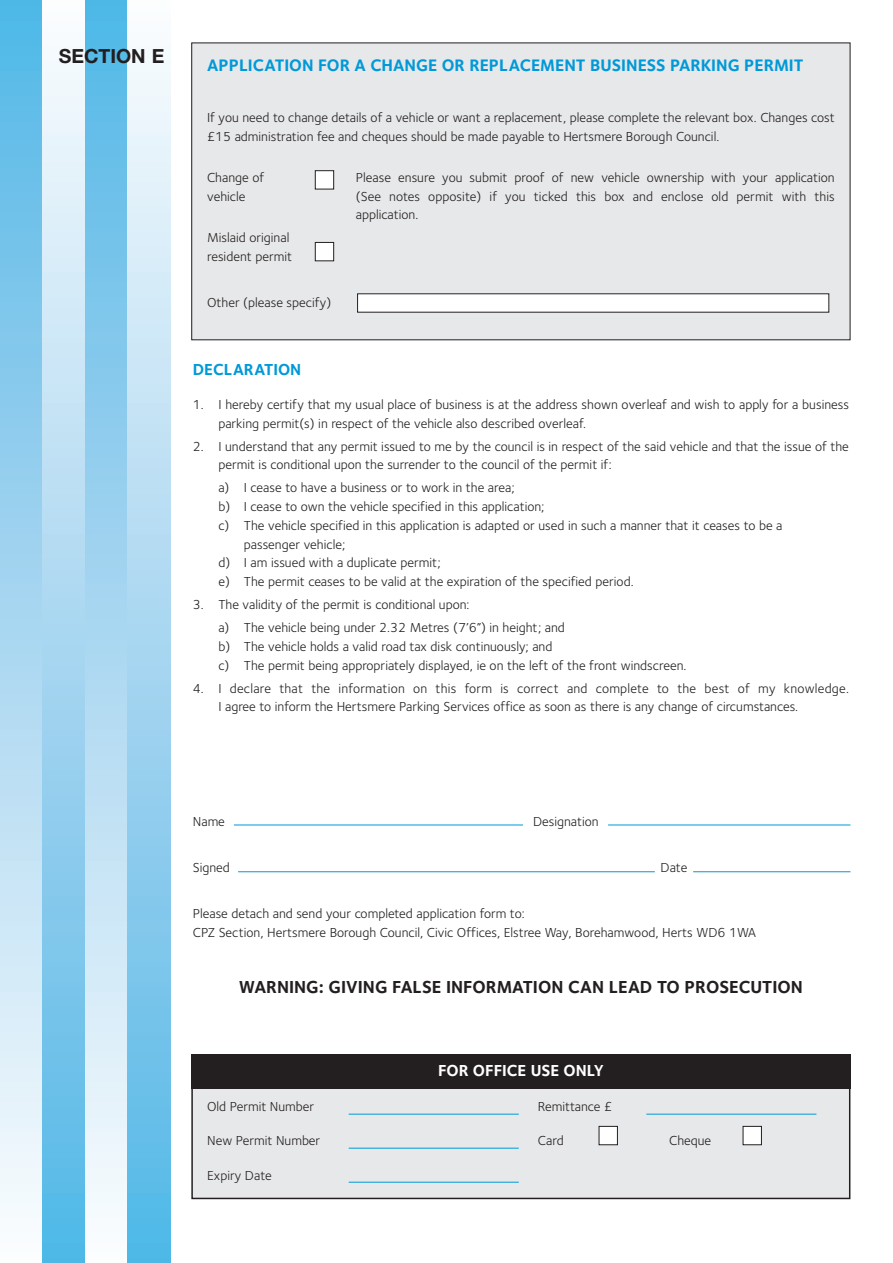
<style>
.page{position:relative;width:893px;height:1263px;background:#fff}
.page>*{position:absolute;margin:0;border:0;box-sizing:border-box;transform-origin:0 0}
.t1{font:700 19.5px "Helvetica Neue";color:#231f20}
.t2{font:700 18px "Foundry Sterling";color:#231f20}
.t3{font:700 17.25px "Foundry Sterling";color:#0099d8}
.t4{font:700 16.5px "Foundry Sterling";color:#fff}
.t5{font:700 16.5px "Foundry Sterling";color:#0099d8}
.t6{font:13.5px/18.8px "Foundry Sterling";color:#231f20}
</style>
<div class="page">
<div style="left:0;top:0;width:43px;height:1263px;background:linear-gradient(to bottom,#53b6e6,#fdfbfd)"></div>
<div style="left:43px;top:0;width:42px;height:1263px;background:linear-gradient(to bottom,#fdfbfd,#53b6e6)"></div>
<div style="left:85px;top:0;width:43px;height:1263px;background:linear-gradient(to bottom,#53b6e6,#fdfbfd)"></div>
<div style="left:128px;top:0;width:42px;height:1263px;background:linear-gradient(to bottom,#fdfbfd,#53b6e6)"></div>
<hr style="left:238px;top:871px;width:417px;height:1px;background:#0099d8">
<hr style="left:234px;top:825px;width:289px;height:1px;background:#0099d8">
<hr style="left:608px;top:825px;width:242px;height:1px;background:#0099d8">
<hr style="left:693px;top:871px;width:157px;height:1px;background:#0099d8">
<div style="left:192px;top:1055px;width:658px;height:143px;background:#e7e8e9"></div>
<div style="left:191px;top:1054px;width:659px;height:145px;border:2px solid #231f20"></div>
<div style="left:743px;top:1126px;width:18px;height:19px;background:#fff"></div>
<div style="left:743px;top:1126px;width:19px;height:19px;border:1px solid #231f20"></div>
<div style="left:599px;top:1126px;width:18px;height:19px;background:#fff"></div>
<div style="left:599px;top:1126px;width:19px;height:19px;border:1px solid #231f20"></div>
<div style="left:191px;top:1054px;width:659px;height:35px;background:#231f20"></div>
<hr style="left:349px;top:1114px;width:170px;height:1px;background:#0099d8">
<hr style="left:349px;top:1148px;width:170px;height:1px;background:#0099d8">
<hr style="left:349px;top:1182px;width:170px;height:1px;background:#0099d8">
<hr style="left:646px;top:1114px;width:170px;height:1px;background:#0099d8">
<div style="left:192px;top:43px;width:658px;height:297px;background:#e7e8e9"></div>
<div style="left:315px;top:242px;width:19px;height:19px;background:#fff"></div>
<div style="left:315px;top:242px;width:19px;height:19px;border:1px solid #231f20"></div>
<div style="left:315px;top:171px;width:19px;height:18px;background:#fff"></div>
<div style="left:315px;top:170px;width:19px;height:19px;border:1px solid #231f20"></div>
<div style="left:358px;top:294px;width:471px;height:18px;background:#fff"></div>
<h1 class="t1" style="left:59px;top:40px;width:107px">SECTION E</h1>
<p class="t3" style="left:207px;top:58px;width:598px">APPLICATION FOR A CHANGE OR REPLACEMENT BUSINESS PARKING PERMIT</p>
<p class="t6" style="left:207px;top:110px;width:629px">If you need to change details of a vehicle or want a replacement, please complete the relevant box. Changes cost £15 administration fee and cheques should be made payable to Hertsmere Borough Council.</p>
<p class="t6" style="left:207px;top:169px;width:59px">Change of</p>
<p class="t6" style="left:356px;top:169px;width:480px">Please ensure you submit proof of new vehicle ownership with your application</p>
<p class="t6" style="left:207px;top:188px;width:40px">vehicle</p>
<p class="t6" style="left:356px;top:188px;width:480px">(See notes opposite) if you ticked this box and enclose old permit with this application.</p>
<p class="t6" style="left:207px;top:230px;width:86px">Mislaid original resident permit</p>
<p class="t6" style="left:207px;top:294px;width:126px">Other (please specify)</p>
<p class="t5" style="left:193px;top:363px;width:110px">DECLARATION</p>
<p class="t6" style="left:218px;top:396px;width:632px;text-indent:-26px">1. I hereby certify that my usual place of business is at the address shown overleaf and wish to apply for a business parking permit(s) in respect of the vehicle also described overleaf.</p>
<p class="t6" style="left:218px;top:438px;width:632px;text-indent:-26px">2. I understand that any permit issued to me by the council is in respect of the said vehicle and that the issue of the permit is conditional upon the surrender to the council of the permit if:</p>
<p class="t6" style="left:218px;top:479px;width:298px">a) I cease to have a business or to work in the area;</p>
<p class="t6" style="left:218px;top:498px;width:328px">b) I cease to own the vehicle specified in this application;</p>
<p class="t6" style="left:218px;top:517px;width:566px">c) The vehicle specified in this application is adapted or used in such a manner that it ceases to be a</p>
<p class="t6" style="left:244px;top:536px;width:103px">passenger vehicle;</p>
<p class="t6" style="left:218px;top:554px;width:224px">d) I am issued with a duplicate permit;</p>
<p class="t6" style="left:218px;top:573px;width:417px">e) The permit ceases to be valid at the expiration of the specified period.</p>
<p class="t6" style="left:218px;top:594px;width:348px;line-height:23px;text-indent:-26px">3. The validity of the permit is conditional upon:<br>a) The vehicle being under 2.32 Metres (7’6”) in height; and</p>
<p class="t6" style="left:218px;top:638px;width:469px">b) The vehicle holds a valid road tax disk continuously; and<br>c) The permit being appropriately displayed, ie on the left of the front windscreen.</p>
<p class="t6" style="left:218px;top:680px;width:632px;text-indent:-26px">4. I declare that the information on this form is correct and complete to the best of my knowledge.<br>I agree to inform the Hertsmere Parking Services office as soon as there is any change of circumstances.</p>
<p class="t6" style="left:193px;top:813px;width:34px">Name</p>
<p class="t6" style="left:533px;top:813px;width:67px">Designation</p>
<p class="t6" style="left:193px;top:859px;width:39px">Signed</p>
<p class="t6" style="left:661px;top:859px;width:28px">Date</p>
<p class="t6" style="left:193px;top:905px;width:565px">Please detach and send your completed application form to:<br>CPZ Section, Hertsmere Borough Council, Civic Offices, Elstree Way, Borehamwood, Herts WD6 1WA</p>
<h2 class="t2" style="left:239px;top:980px;width:565px">WARNING: GIVING FALSE INFORMATION CAN LEAD TO PROSECUTION</h2>
<p class="t6" style="left:207px;top:1098px;width:109px">Old Permit Number</p>
<p class="t6" style="left:207px;top:1132px;width:115px">New Permit Number</p>
<p class="t6" style="left:207px;top:1167px;width:66px">Expiry Date</p>
<p class="t4" style="left:438px;top:1063px;width:167px">FOR OFFICE USE ONLY</p>
<p class="t6" style="left:538px;top:1098px;width:76px">Remittance £</p>
<p class="t6" style="left:538px;top:1132px;width:27px">Card</p>
<p class="t6" style="left:669px;top:1132px;width:44px">Cheque</p>
</div>
